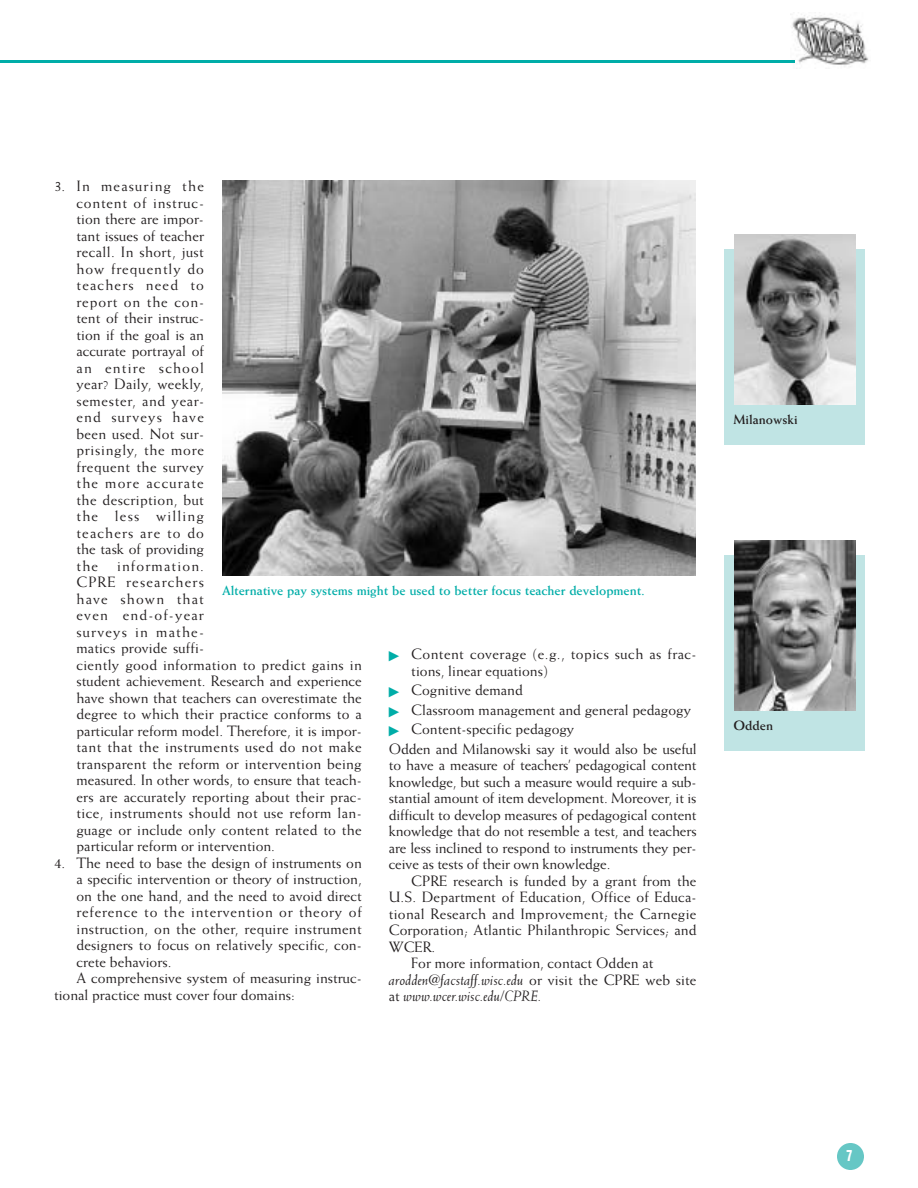
<style>
.page{position:relative;width:918px;height:1188px;background:#fff}
.page>*{position:absolute;margin:0;border:0;box-sizing:border-box;transform-origin:0 0}
.t1{font:15px/16.5px "Weiss";letter-spacing:.005em;color:#231f20;text-align:justify}
.t2{font:italic 15px "Weiss";letter-spacing:.005em;color:#231f20}
.t3{font:15px/16.5px "Weiss";letter-spacing:.025em;color:#231f20}
.t4{font:15px "Weiss";letter-spacing:.05em;color:#231f20}
.t5{font:900 condensed 15px "Helvetica";color:#fff;scale:.8 1}
.t6{font:700 13.5px "Weiss";color:#00ada8}
.t7{font:700 13.5px "Weiss";letter-spacing:.005em;color:#231f20}
.s1{font-style:normal}
</style>
<div class="page">
<img style="left:792px;top:14px;width:77px;height:53px">
<hr style="left:0;top:60px;width:795px;height:3px;background:#00ada8">
<div style="left:837px;top:1143px;width:27px;height:27px;background:#66c7c5;border-radius:50%"></div>
<img style="left:222px;top:180px;width:474px;height:396px">
<div style="left:724px;top:249px;width:141px;height:196px;background:#c0e4e4"></div>
<img style="left:734px;top:234px;width:122px;height:171px">
<div style="left:724px;top:555px;width:141px;height:196px;background:#c0e4e4"></div>
<img style="left:734px;top:540px;width:122px;height:171px">
<p class="t1" style="left:76px;top:179px;width:129px;text-indent:-22px">3. In measuring the content of instruc&shy;tion there are impor&shy;tant issues of teacher recall. In short, just how frequently do teachers need to report on the con&shy;tent of their instruc&shy;tion if the goal is an accurate portrayal of an entire school year? Daily, weekly, semester, and year&shy;end surveys have been used. Not sur&shy;prisingly, the more frequent the survey the more accurate the description, but the less willing teachers are to do the task of providing the</p>
<p class="t1" style="left:76px;top:558px;width:287px;text-align:left;text-indent:41px">information.<br>CPRE researchers<br>have shown that<br>even end-of-year<br>surveys in mathe-<br>matics provide suffi-<br>ciently good information to predict gains in student achievement. Research and experience have shown that teachers can overestimate the degree to which their practice conforms to a particular reform model. Therefore, it is impor&shy;tant that the instruments used do not make transparent the reform or intervention being measured. In other words, to ensure that teach&shy;ers are accurately reporting about their prac&shy;tice, instruments should not use reform lan&shy;guage or include only content related to the particular reform or intervention.</p>
<p class="t1" style="left:54px;top:855px;width:309px">4. The need to base the design of instruments on</p>
<p class="t1" style="left:76px;top:872px;width:287px">a specific intervention or theory of instruction,</p>
<p class="t1" style="left:76px;top:888px;width:287px">on the one hand, and the need to avoid direct</p>
<p class="t4" style="left:76px;top:906px;width:287px">reference to the intervention or theory of</p>
<p class="t1" style="left:76px;top:921px;width:287px">instruction, on the other, require instrument</p>
<p class="t1" style="left:76px;top:938px;width:287px">designers to focus on relatively specific, con-</p>
<p class="t1" style="left:76px;top:954px;width:96px">crete behaviors.</p>
<p class="t1" style="left:76px;top:971px;width:287px">A comprehensive system of measuring instruc-</p>
<p class="t1" style="left:54px;top:987px;width:242px">tional practice must cover four domains:</p>
<p class="t6" style="left:222px;top:585px;width:425px">Alternative pay systems might be used to better focus teacher development.</p>
<p class="t3" style="left:411px;top:647px;width:287px">Content coverage (e.g., topics such as frac&shy;tions, linear equations)</p>
<p class="t1" style="left:411px;top:683px;width:113px">Cognitive demand</p>
<p class="t1" style="left:411px;top:702px;width:281px">Classroom management and general pedagogy</p>
<p class="t1" style="left:411px;top:722px;width:165px">Content-specific pedagogy</p>
<p class="t1" style="left:389px;top:741px;width:309px">Odden and Milanowski say it would also be useful</p>
<p class="t1" style="left:389px;top:758px;width:309px">to have a measure of teachers’ pedagogical content knowledge, but such a measure would require a sub&shy;stantial amount of item development. Moreover, it is difficult to develop measures of pedagogical content knowledge that do not resemble a test, and teachers are less inclined to respond to instruments they per&shy;ceive as tests of their own knowledge.</p>
<p class="t1" style="left:411px;top:873px;width:287px">CPRE research is funded by a grant from the</p>
<p class="t1" style="left:389px;top:890px;width:309px">U.S. Department of Education, Office of Educa-</p>
<p class="t1" style="left:389px;top:906px;width:309px">tional Research and Improvement; the Carnegie</p>
<p class="t1" style="left:389px;top:923px;width:309px">Corporation; Atlantic Philanthropic Services; and</p>
<p class="t1" style="left:389px;top:939px;width:48px">WCER.</p>
<p class="t1" style="left:411px;top:956px;width:244px">For more information, contact Odden at</p>
<p class="t2" style="left:389px;top:973px;width:309px">arodden@facstaff.wisc.edu <span class="s1">or visit the CPRE web site</span></p>
<p class="t2" style="left:389px;top:990px;width:154px"><span class="s1">at</span> www.wcer.wisc.edu/CPRE.</p>
<p class="t7" style="left:734px;top:414px;width:66px">Milanowski</p>
<p class="t7" style="left:734px;top:720px;width:41px">Odden</p>
<p class="t5" style="left:846px;top:1149px;width:9px">7</p>
</div>
